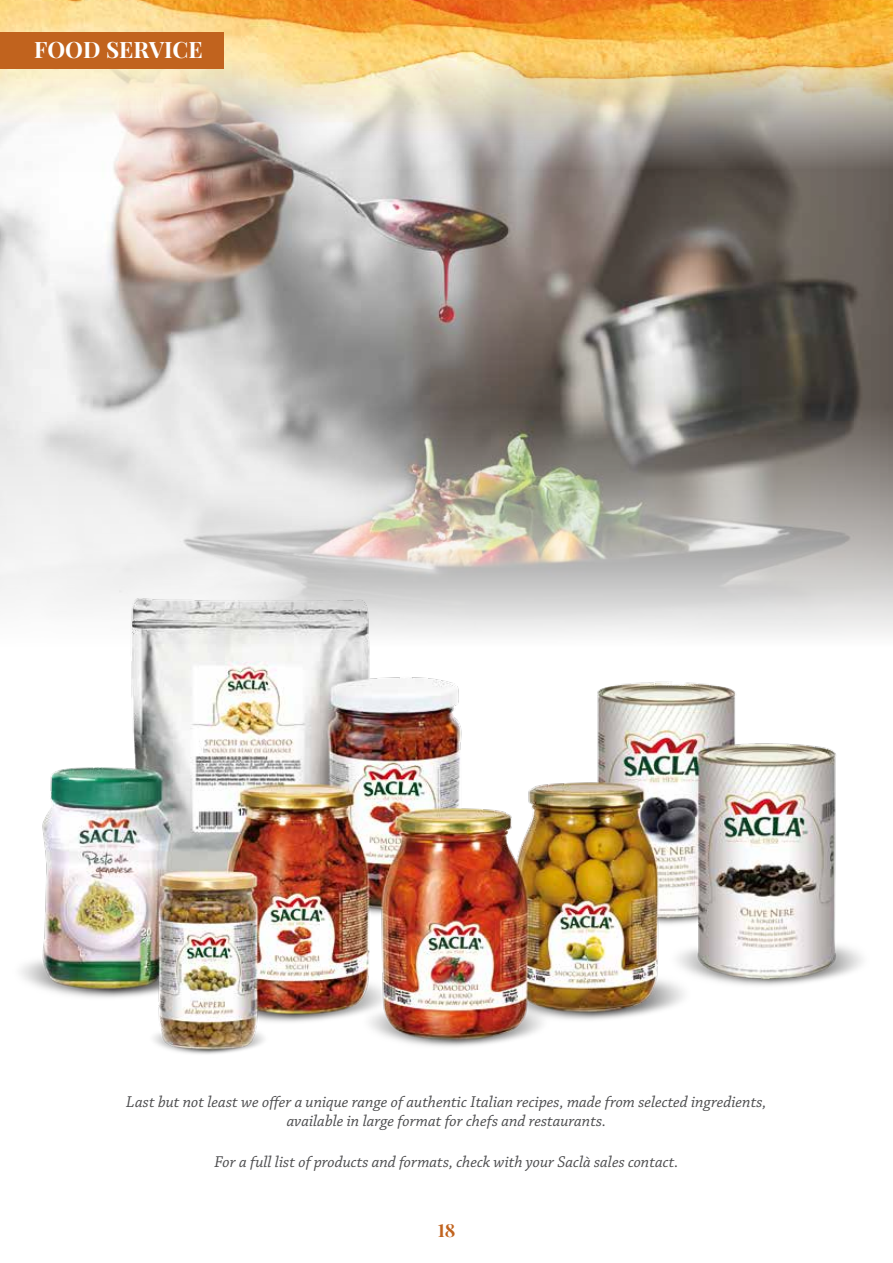
<style>
.page{position:relative;width:893px;height:1263px;background:#fff}
.page>*{position:absolute;margin:0;border:0;box-sizing:border-box;transform-origin:0 0}
.t1{font:22.5px "Neothic";color:#fff}
.t2{font:18px "Neothic";color:#c1631e}
.t3{font:italic 16.5px/19.8px "Chaparral Pro";color:#4b4b4d;text-align:center}
</style>
<div class="page">
<img style="left:0;top:0;width:893px;height:41px">
<img style="left:0;top:41px;width:893px;height:555px">
<img style="left:1px;top:592px;width:892px;height:462px">
<div style="left:0;top:32px;width:224px;height:36px;background:#c1631e"></div>
<h1 class="t1" style="left:34px;top:37px;width:170px">FOOD SERVICE</h1>
<p class="t3" style="left:126px;top:1092px;width:642px">Last but not least we offer a unique range of authentic Italian recipes, made from selected ingredients, available in large format for chefs and restaurants.</p>
<p class="t3" style="left:214px;top:1153px;width:465px">For a full list of products and formats, check with your Saclà sales contact.</p>
<p class="t2" style="left:438px;top:1220px;width:19px">18</p>
</div>
